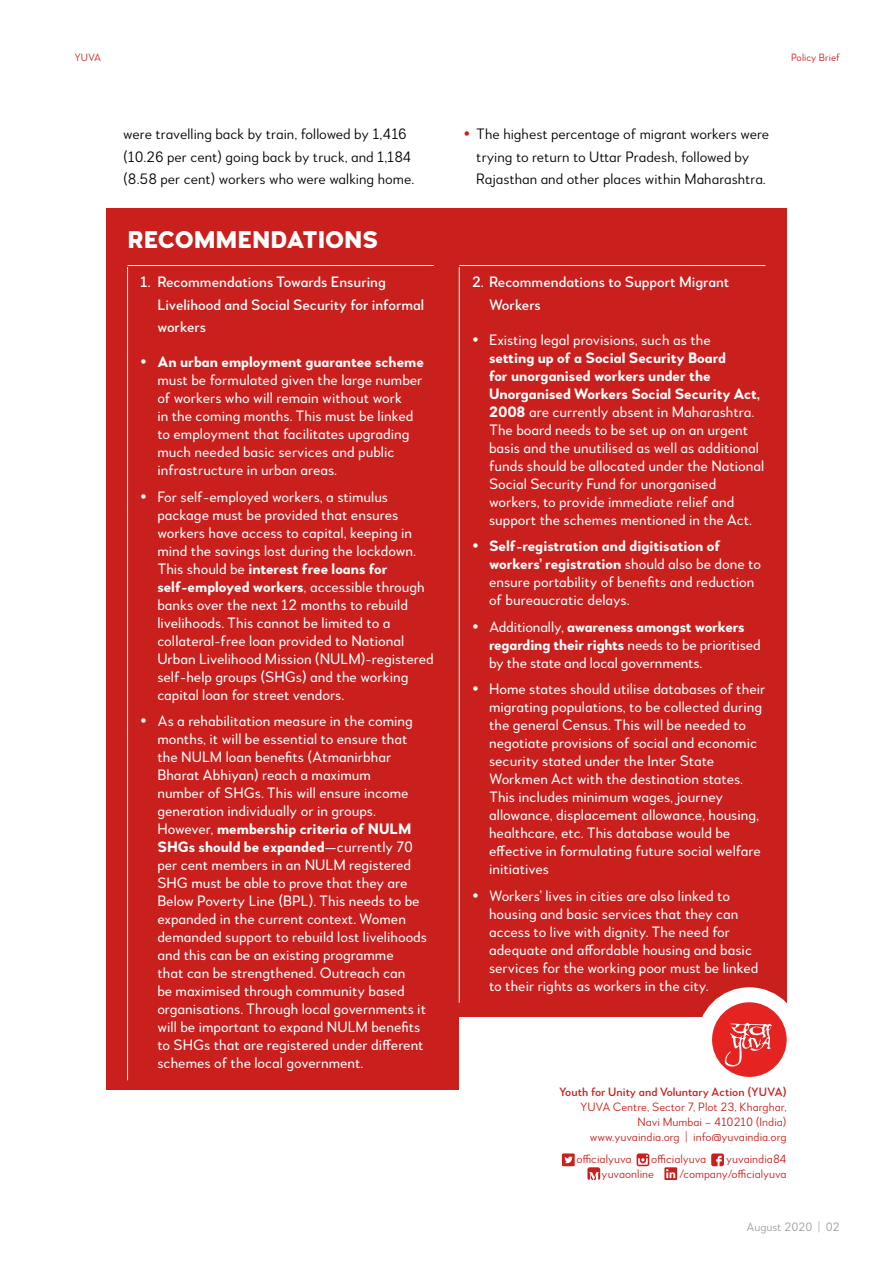
<style>
.page{position:relative;width:893px;height:1263px;background:#fff}
.page>*{position:absolute;margin:0;border:0;box-sizing:border-box;transform-origin:0 0}
.t1{font:900 24px "Woodford Bourne PRO";letter-spacing:-.005em;color:#fff}
.t2{font:15px/18px "Woodford Bourne PRO";color:#fff}
.t3{font:300 15px/22.5px "Woodford Bourne PRO";color:#000}
.t4{font:500 15px/22.5px "Woodford Bourne PRO";color:#fff}
.t5{font:700 15px "Woodford Bourne PRO";color:#fff}
.t6{font:300 12px/15px "Woodford Bourne PRO";color:#c91f1d;text-align:right}
.t7{font:500 12px "Woodford Bourne PRO";color:#c91f1d}
.t8{font:300 12px "Woodford Bourne PRO";color:#9d9d9c}
.t9{font:300 10.5px "Woodford Bourne PRO";color:#c91f1d}
.s1{font-weight:700}
.s2{color:#fff}
</style>
<div class="page">
<div style="left:106px;top:208px;width:681px;height:882px;background:#c91f1d"></div>
<hr style="left:127px;top:267px;width:1px;height:813px;background:#fff">
<hr style="left:128px;top:265px;width:306px;height:1px;background:#fff">
<hr style="left:459px;top:267px;width:1px;height:736px;background:#fff">
<hr style="left:459px;top:265px;width:306px;height:1px;background:#fff">
<div style="left:459px;top:1017px;width:345px;height:161px;background:#fff"></div>
<svg style="left:702px;top:987px;width:85px;height:180px"></svg>
<svg style="left:562px;top:1153px;width:13px;height:13px"></svg>
<svg style="left:637px;top:1153px;width:12px;height:13px"></svg>
<svg style="left:587px;top:1167px;width:13px;height:13px"></svg>
<svg style="left:664px;top:1167px;width:13px;height:13px"></svg>
<p class="t9" style="left:74px;top:51px;width:28px">YUVA</p>
<p class="t9" style="left:791px;top:51px;width:51px">Policy Brief</p>
<p class="t3" style="left:123px;top:123px;width:292px">were travelling back by train, followed by 1,416 (10.26 per cent) going back by truck, and 1,184 (8.58 per cent) workers who were walking home.</p>
<p class="t3" style="left:476px;top:123px;width:294px">The highest percentage of migrant workers were trying to return to Uttar Pradesh, followed by<br>Rajasthan and other places within Maharashtra.</p>
<h1 class="t1" style="left:128px;top:224px;width:252px">RECOMMENDATIONS</h1>
<p class="t4" style="left:157px;top:271px;width:268px;text-indent:-17px">1. Recommendations Towards Ensuring<br>Livelihood and Social Security for informal workers</p>
<p class="t5" style="left:157px;top:353px;width:268px">An urban employment guarantee scheme</p>
<p class="t2" style="left:157px;top:371px;width:267px">must be formulated given the large number of workers who will remain without work<br>in the coming months. This must be linked to employment that facilitates upgrading much needed basic services and public infrastructure in urban areas.</p>
<p class="t2" style="left:157px;top:488px;width:278px">For self-employed workers, a stimulus package must be provided that ensures workers have access to capital, keeping in mind the savings lost during the lockdown.<br>This should be <span class="s1">interest free loans for self-employed workers</span>, accessible through banks over the next 12 months to rebuild livelihoods. This cannot be limited to a collateral-free loan provided to National Urban Livelihood Mission (NULM)-registered self-help groups (SHGs) and the working capital loan for street vendors.</p>
<p class="t2" style="left:157px;top:712px;width:271px">As a rehabilitation measure in the coming months, it will be essential to ensure that the NULM loan benefits (Atmanirbhar Bharat Abhiyan) reach a maximum<br>number of SHGs. This will ensure income generation individually or in groups.<br>However, <span class="s1">membership criteria of NULM SHGs should be expanded</span>—currently 70 per cent members in an NULM registered SHG must be able to prove that they are Below Poverty Line (BPL). This needs to be expanded in the current context. Women demanded support to rebuild lost livelihoods and this can be an existing programme<br>that can be strengthened. Outreach can<br>be maximised through community based organisations. Through local governments it will be important to expand NULM benefits to SHGs that are registered under different schemes of the local government.</p>
<p class="t4" style="left:489px;top:271px;width:242px;text-indent:-17px">2. Recommendations to Support Migrant<br>Workers</p>
<p class="t2" style="left:489px;top:331px;width:223px">Existing legal provisions, such as the</p>
<p class="t2" style="left:489px;top:349px;width:277px"><span class="s1">setting up of a Social Security Board<br>for unorganised workers under the Unorganised Workers Social Security Act, 2008</span> are currently absent in Maharashtra.<br>The board needs to be set up on an urgent basis and the unutilised as well as additional funds should be allocated under the National Social Security Fund for unorganised workers, to provide immediate relief and support the schemes mentioned in the Act.</p>
<p class="t2" style="left:489px;top:537px;width:274px"><span class="s1">Self-registration and digitisation of workers’ registration</span> should also be done to ensure portability of benefits and reduction of bureaucratic delays.</p>
<p class="t2" style="left:489px;top:618px;width:273px">Additionally, <span class="s1">awareness amongst workers regarding their rights</span> needs to be prioritised by the state and local governments.</p>
<p class="t2" style="left:489px;top:680px;width:278px">Home states should utilise databases of their migrating populations, to be collected during the general Census. This will be needed to negotiate provisions of social and economic security stated under the Inter State Workmen Act with the destination states.<br>This includes minimum wages, journey allowance, displacement allowance, housing, healthcare, etc. This database would be effective in formulating future social welfare initiatives</p>
<p class="t2" style="left:489px;top:887px;width:271px">Workers’ lives in cities are also linked to housing and basic services that they can access to live with dignity. The need for adequate and affordable housing and basic services for the working poor must be linked to their rights as workers in the city.</p>
<p class="t7" style="left:559px;top:1084px;width:229px">Youth for Unity and Voluntary Action (YUVA)</p>
<p class="t6" style="left:580px;top:1099px;width:208px">YUVA Centre, Sector 7, Plot 23, Kharghar,<br>Navi Mumbai – 410210 (India) www.yuvaindia.org | info@yuvaindia.org</p>
<p class="t6" style="left:572px;top:1151px;width:217px;text-align:center"><span class="s2">x</span>officialyuva<span class="s2">xxxx</span>officialyuva<span class="s2">xxxx</span>yuvaindia84 <span class="s2">xxxxx</span>yuvaonline <span class="s2">xxxx</span> /company/officialyuva</p>
<p class="t8" style="left:747px;top:1220px;width:95px">August 2020 | 02</p>
</div>
